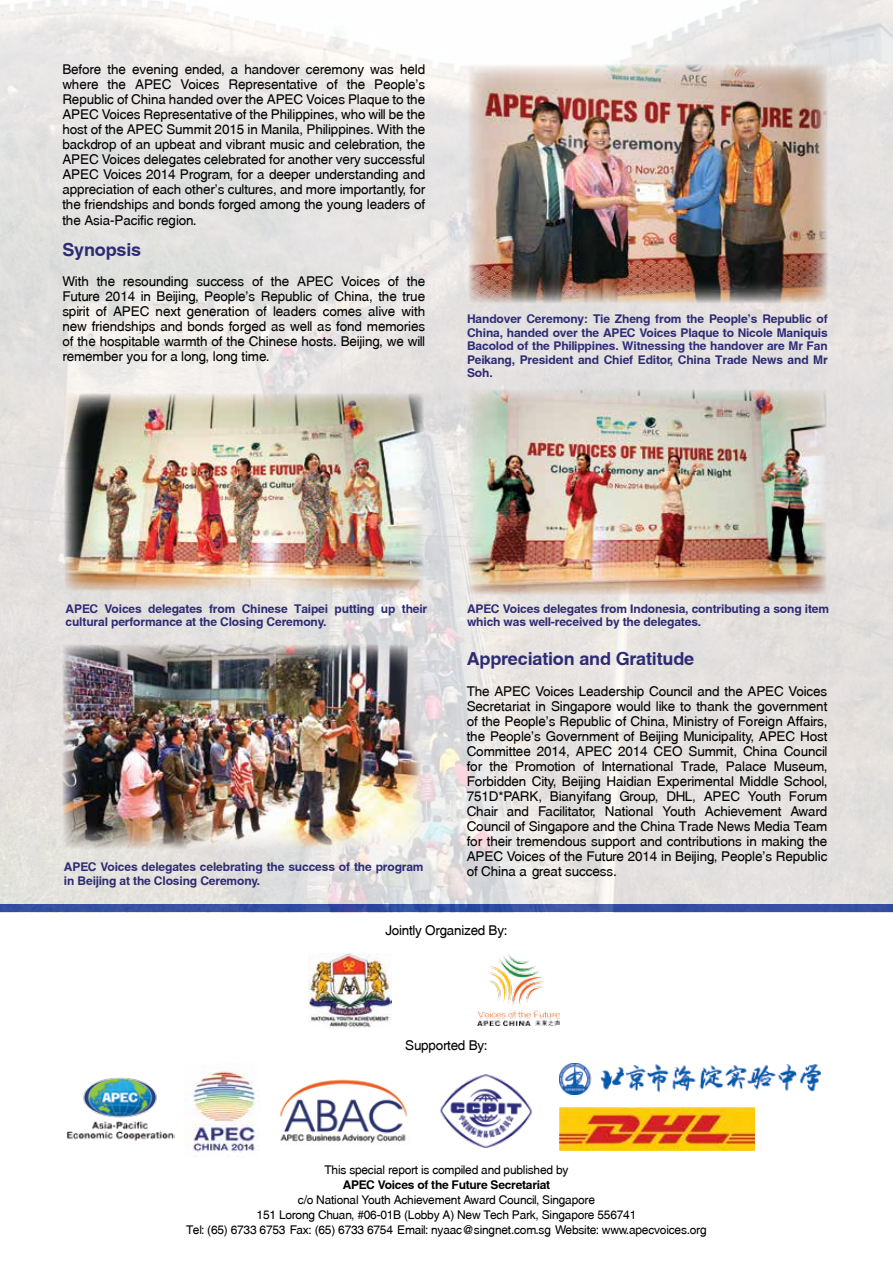
<style>
.page{position:relative;width:893px;height:1263px;background:#fff}
.page>*{position:absolute;margin:0;border:0;box-sizing:border-box;transform-origin:0 0}
.t1{font:700 18px "Swansea";letter-spacing:-.01em;color:#2d2b74}
.t2{font:13.5px/15px "Swansea";letter-spacing:-.01em;color:#000;text-align:justify}
.t3{font:700 12px/13.5px "Swansea";letter-spacing:-.01em;color:#2d2b74}
.t4{font:12px/15px "Swansea";letter-spacing:-.02em;color:#000;text-align:center}
.t5{font:700 12px "Swansea";letter-spacing:-.02em;color:#000}
</style>
<div class="page">
<img style="left:0;top:0;width:893px;height:912px">
<img style="left:468px;top:64px;width:360px;height:240px">
<img style="left:64px;top:393px;width:360px;height:198px">
<img style="left:477px;top:954px;width:83px;height:72px">
<img style="left:309px;top:953px;width:82px;height:74px">
<img style="left:279px;top:1079px;width:129px;height:64px">
<img style="left:66px;top:1077px;width:108px;height:64px">
<img style="left:440px;top:1074px;width:93px;height:74px">
<img style="left:560px;top:1107px;width:194px;height:44px">
<img style="left:185px;top:1063px;width:74px;height:89px">
<img style="left:560px;top:1063px;width:260px;height:32px">
<img style="left:467px;top:389px;width:360px;height:206px">
<img style="left:62px;top:644px;width:360px;height:206px">
<p class="t2" style="left:62px;top:61px;width:364px">Before the evening ended, a handover ceremony was held where the APEC Voices Representative of the People’s Republic of China handed over the APEC Voices Plaque to the APEC Voices Representative of the Philippines, who will be the host of the APEC Summit 2015 in Manila, Philippines. With the backdrop of an upbeat and vibrant music and celebration, the APEC Voices delegates celebrated for another very successful APEC Voices 2014 Program, for a deeper understanding and appreciation of each other’s cultures, and more importantly, for the friendships and bonds forged among the young leaders of</p>
<p class="t2" style="left:62px;top:213px;width:136px">the Asia-Pacific region.</p>
<h1 class="t1" style="left:62px;top:238px;width:80px">Synopsis</h1>
<p class="t2" style="left:62px;top:273px;width:364px">With the resounding success of the APEC Voices of the Future 2014 in Beijing, People’s Republic of China, the true spirit of APEC next generation of leaders comes alive with new friendships and bonds forged as well as fond memories of the hospitable warmth of the Chinese hosts. Beijing, we will remember you for a long, long time.</p>
<p class="t3" style="left:467px;top:312px;width:362px;text-align:justify">Handover Ceremony: Tie Zheng from the People’s Republic of China, handed over the APEC Voices Plaque to Nicole Maniquis Bacolod of the Philippines. Witnessing the handover are Mr Fan Peikang, President and Chief Editor, China Trade News and Mr Soh.</p>
<p class="t3" style="left:66px;top:601px;width:363px">APEC Voices delegates from Chinese Taipei putting up their cultural performance at the Closing Ceremony.</p>
<p class="t3" style="left:467px;top:601px;width:364px">APEC Voices delegates from Indonesia, contributing a song item which was well-received by the delegates.</p>
<p class="t3" style="left:64px;top:860px;width:361px">APEC Voices delegates celebrating the success of the program in Beijing at the Closing Ceremony.</p>
<h1 class="t1" style="left:467px;top:648px;width:229px">Appreciation and Gratitude</h1>
<p class="t2" style="left:467px;top:684px;width:362px">The APEC Voices Leadership Council and the APEC Voices Secretariat in Singapore would like to thank the government of the People’s Republic of China, Ministry of Foreign Affairs, the People’s Government of Beijing Municipality, APEC Host Committee 2014, APEC 2014 CEO Summit, China Council for the Promotion of International Trade, Palace Museum, Forbidden City, Beijing Haidian Experimental Middle School, 751D*PARK, Bianyifang Group, DHL, APEC Youth Forum Chair and Facilitator, National Youth Achievement Award Council of Singapore and the China Trade News Media Team for their tremendous support and contributions in making the APEC Voices of the Future 2014 in Beijing, People’s Republic of China a great success.</p>
<p class="t2" style="left:385px;top:923px;width:124px">Jointly Organized By:</p>
<p class="t2" style="left:405px;top:1038px;width:84px">Supported By:</p>
<p class="t4" style="left:324px;top:1162px;width:245px">This special report is compiled and published by</p>
<p class="t5" style="left:343px;top:1177px;width:209px">APEC Voices of the Future Secretariat</p>
<p class="t4" style="left:186px;top:1192px;width:522px">c/o National Youth Achievement Award Council, Singapore<br>151 Lorong Chuan, #06-01B (Lobby A) New Tech Park, Singapore 556741<br>Tel: (65) 6733 6753 Fax: (65) 6733 6754 Email: nyaac@singnet.com.sg Website: www.apecvoices.org</p>
</div>
